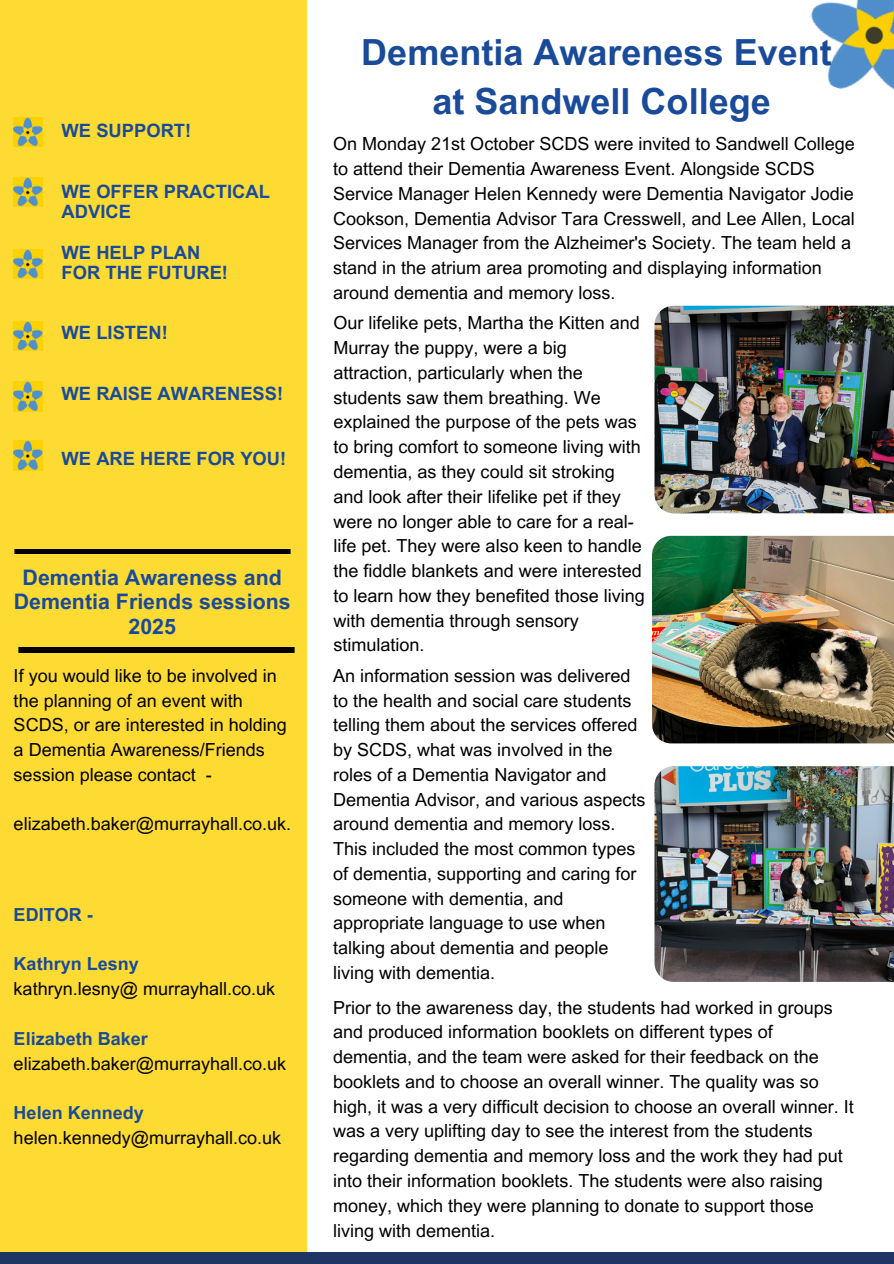
<style>
.page{position:relative;width:894px;height:1264px;background:#fff}
.page>*{position:absolute;margin:0;border:0;box-sizing:border-box;transform-origin:0 0}
.t1{font:700 36px/49.5px "Arial MT Pro";color:#1a4b9a;text-align:center}
.t2{font:700 21.3px/24.8px "Arial MT Pro";color:#1a4b9a;text-align:center}
.t3{font:700 18.3px/20.2px "Arial MT Pro";color:#1a4b9a}
.t4{font:18px/24.8px "Arial MT Pro";color:#000}
.t5{font:700 18px "Arial MT Pro";color:#1a4b9a}
</style>
<div class="page">
<div style="left:0;top:0;width:306px;height:1263px;background:#fedb33"></div>
<img style="left:14px;top:549px;width:277px;height:4px">
<img style="left:18px;top:648px;width:277px;height:4px">
<img style="left:14px;top:117px;width:29px;height:29px">
<img style="left:14px;top:178px;width:29px;height:29px">
<img style="left:14px;top:249px;width:29px;height:30px">
<img style="left:14px;top:321px;width:29px;height:29px">
<img style="left:14px;top:382px;width:29px;height:29px">
<img style="left:14px;top:441px;width:29px;height:29px">
<div style="left:0;top:1251px;width:893px;height:12px;background:#1f3664"></div>
<img style="left:810px;top:0;width:83px;height:89px">
<img style="left:654px;top:306px;width:239px;height:207px">
<img style="left:652px;top:536px;width:241px;height:207px">
<img style="left:654px;top:766px;width:239px;height:215px">
<h3 class="t3" style="left:62px;top:123px;width:131px">WE SUPPORT!</h3>
<h3 class="t3" style="left:62px;top:183px;width:210px">WE OFFER PRACTICAL<br>ADVICE</h3>
<p class="t3" style="left:62px;top:244px;width:168px">WE HELP PLAN<br>FOR THE FUTURE!</p>
<h3 class="t3" style="left:62px;top:325px;width:108px">WE LISTEN!</h3>
<p class="t3" style="left:62px;top:386px;width:223px">WE RAISE AWARENESS!</p>
<h3 class="t3" style="left:62px;top:451px;width:226px">WE ARE HERE FOR YOU!</h3>
<p class="t2" style="left:14px;top:567px;width:278px">Dementia Awareness and<br>Dementia Friends sessions<br>2025</p>
<p class="t4" style="left:14px;top:665px;width:275px">If you would like to be involved in the planning of an event with<br>SCDS, or are interested in holding a Dementia Awareness/Friends session please contact -</p>
<h3 class="t4" style="left:14px;top:814px;width:279px">elizabeth.baker@murrayhall.co.uk.</h3>
<h2 class="t5" style="left:14px;top:907px;width:81px">EDITOR -</h2>
<p class="t5" style="left:14px;top:957px;width:127px">Kathryn Lesny</p>
<p class="t4" style="left:14px;top:978px;width:263px">kathryn.lesny@ murrayhall.co.uk</p>
<p class="t5" style="left:14px;top:1031px;width:136px">Elizabeth Baker</p>
<p class="t4" style="left:14px;top:1053px;width:274px">elizabeth.baker@murrayhall.co.uk</p>
<h3 class="t5" style="left:14px;top:1105px;width:132px">Helen Kennedy</h3>
<p class="t4" style="left:14px;top:1127px;width:269px">helen.kennedy@murrayhall.co.uk</p>
<p class="t1" style="left:361px;top:32px;width:472px">Dementia Awareness Event at Sandwell College</p>
<p class="t4" style="left:333px;top:134px;width:523px">On Monday 21st October SCDS were invited to Sandwell College to attend their Dementia Awareness Event. Alongside SCDS Service Manager Helen Kennedy were Dementia Navigator Jodie Cookson, Dementia Advisor Tara Cresswell, and Lee Allen, Local Services Manager from the Alzheimer's Society. The team held a stand in the atrium area promoting and displaying information around dementia and memory loss.</p>
<p class="t4" style="left:333px;top:313px;width:313px">Our lifelike pets, Martha the Kitten and Murray the puppy, were a big attraction, particularly when the students saw them breathing. We explained the purpose of the pets was to bring comfort to someone living with dementia, as they could sit stroking and look after their lifelike pet if they were no longer able to care for a real&shy;life pet. They were also keen to handle the fiddle blankets and were interested to learn how they benefited those living with dementia through sensory stimulation.</p>
<p class="t4" style="left:333px;top:665px;width:314px">An information session was delivered to the health and social care students telling them about the services offered by SCDS, what was involved in the roles of a Dementia Navigator and Dementia Advisor, and various aspects around dementia and memory loss.<br>This included the most common types of dementia, supporting and caring for someone with dementia, and appropriate language to use when talking about dementia and people living with dementia.</p>
<p class="t4" style="left:333px;top:997px;width:522px">Prior to the awareness day, the students had worked in groups and produced information booklets on different types of dementia, and the team were asked for their feedback on the booklets and to choose an overall winner. The quality was so high, it was a very difficult decision to choose an overall winner. It was a very uplifting day to see the interest from the students regarding dementia and memory loss and the work they had put into their information booklets. The students were also raising money, which they were planning to donate to support those living with dementia.</p>
</div>
